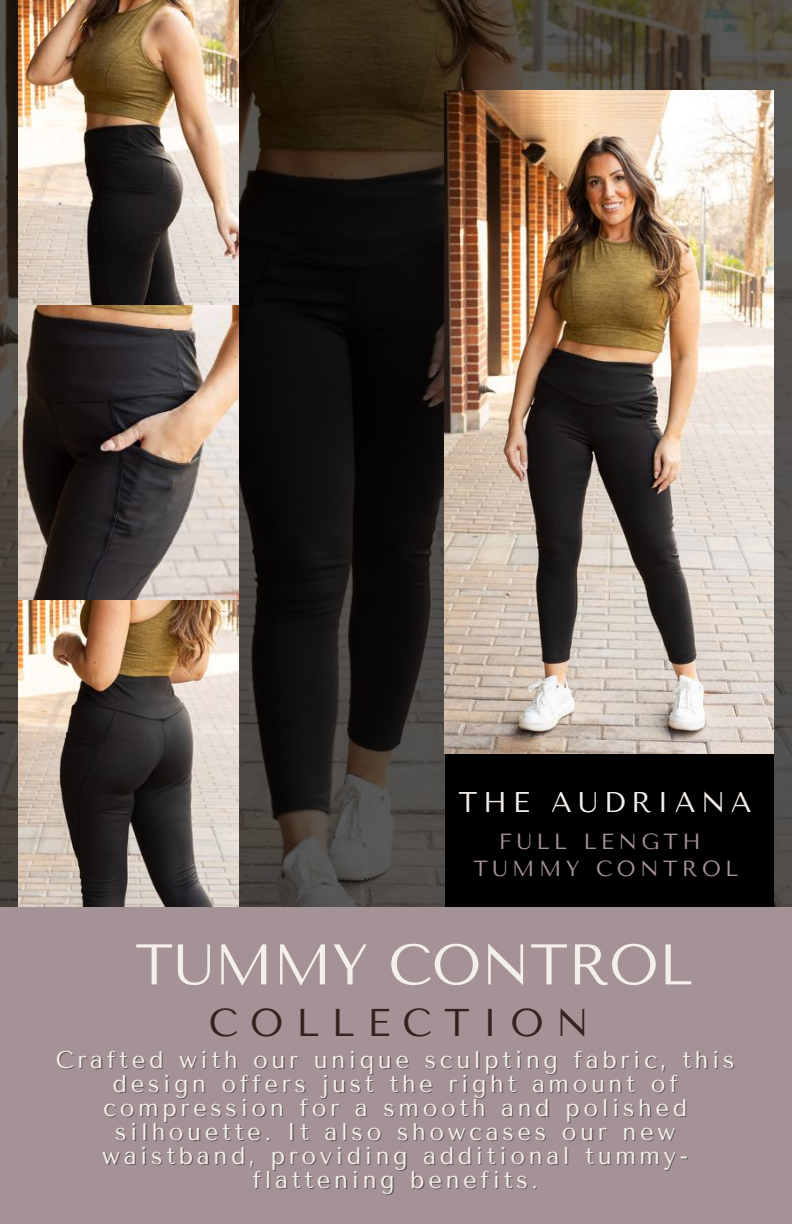
<style>
.page{position:relative;width:792px;height:1224px;background:#fff}
.page>*{position:absolute;margin:0;border:0;box-sizing:border-box;transform-origin:0 0}
.t1{font:57.2px "Tenor Sans";color:#f4efeb}
.t2{font:38.6px "Tenor Sans";letter-spacing:.32em;color:#37201e}
.t3{font:28.4px "Tenor Sans";letter-spacing:.2em;color:#f4efeb}
.t4{font:24px/24px "Tenor Sans";letter-spacing:.15em;color:#f4efeb;text-align:center}
.t5{font:21.8px/27px "Tenor Sans";letter-spacing:.2em;color:#a49297;text-align:center}
</style>
<div class="page">
<img style="left:0;top:0;width:792px;height:907px">
<div style="left:445px;top:754px;width:329px;height:269px;background:#000"></div>
<img style="left:18px;top:0;width:220px;height:907px">
<div style="left:0;top:907px;width:792px;height:317px;background:#a49297"></div>
<img style="left:445px;top:91px;width:328px;height:663px">
<p class="t3" style="left:459px;top:786px;width:295px">THE AUDRIANA</p>
<p class="t5" style="left:473px;top:828px;width:266px">FULL LENGTH<br>TUMMY CONTROL</p>
<h1 class="t1" style="left:135px;top:932px;width:559px">TUMMY CONTROL</h1>
<h2 class="t2" style="left:209px;top:1000px;width:382px">COLLECTION</h2>
<p class="t4" style="left:56px;top:1048px;width:680px">Crafted with our unique sculpting fabric, this design offers just the right amount of compression for a smooth and polished silhouette. It also showcases our new waistband, providing additional tummy&shy;flattening benefits.</p>
</div>
